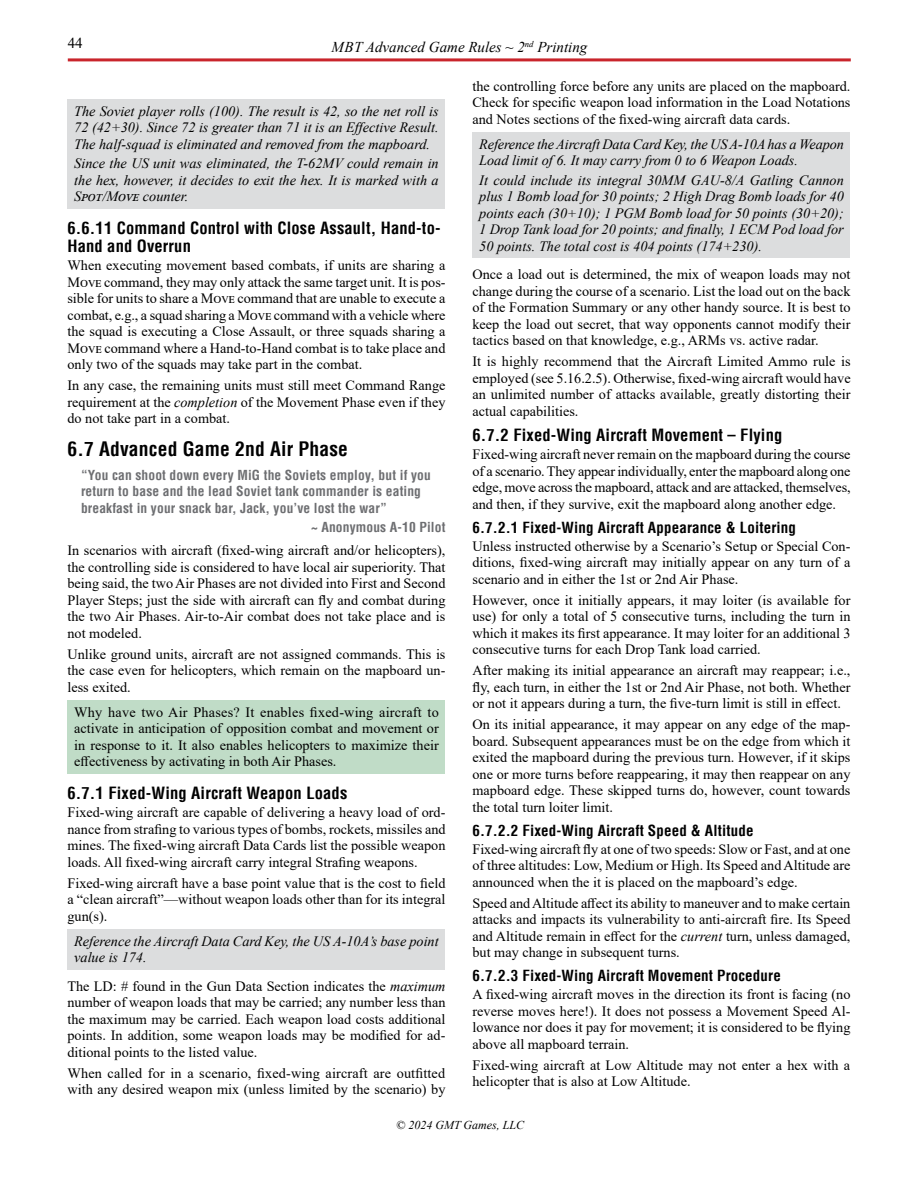
<style>
.page{position:relative;width:918px;height:1188px;background:#fff}
.page>*{position:absolute;margin:0;border:0;box-sizing:border-box;transform-origin:0 0}
.t1{font:700 condensed 19.5px "Helvetica LT";letter-spacing:.01em;color:#000}
.t2{font:700 condensed 16.5px/18px "Helvetica LT";letter-spacing:.01em;color:#000}
.t3{font:700 condensed 15px "Helvetica LT";letter-spacing:.01em;color:#000}
.t4{font:italic 15px "Times New Roman";color:#000}
.t5{font:15px "Times New Roman";color:#000}
.t6{font:14.25px/16.5px "Times New Roman";color:#000;text-align:justify}
.t7{font:italic 14.25px/16.5px "Times New Roman";color:#000;text-align:justify}
.t8{font:700 condensed 13.5px/16.5px "Helvetica LT";letter-spacing:.01em;color:#6d6e71}
.t9{font:italic 12px "Times New Roman";color:#000}
.s1{font-style:italic}
</style>
<div class="page">
<hr style="left:68px;top:58px;width:783px;height:3px;background:#c9252c">
<div style="left:68px;top:99px;width:378px;height:110px;background:#dcddde"></div>
<div style="left:68px;top:700px;width:378px;height:74px;background:#c0dcc7"></div>
<div style="left:68px;top:929px;width:378px;height:41px;background:#dcddde"></div>
<div style="left:472px;top:132px;width:378px;height:126px;background:#dcddde"></div>
<p class="t5" style="left:68px;top:32px;width:16px">44</p>
<p class="t4" style="left:331px;top:36px;width:257px">MBT Advanced Game Rules ~ 2<sup>nd</sup> Printing</p>
<p class="t7" style="left:74px;top:103px;width:366px">The Soviet player rolls (100). The result is 42, so the net roll is 72 (42+30). Since 72 is greater than 71 it is an Effective Result.<br>The half-squad is eliminated and removed from the mapboard.</p>
<p class="t7" style="left:74px;top:155px;width:366px">Since the US unit was eliminated, the T-62MV could remain in the hex, however, it decides to exit the hex. It is marked with a Spot/Move counter.</p>
<p class="t2" style="left:68px;top:219px;width:375px">6.6.11 Command Control with Close Assault, Hand-to-<br>Hand and Overrun</p>
<p class="t6" style="left:68px;top:257px;width:380px">When executing movement based combats, if units are sharing a Move command, they may only attack the same target unit. It is pos&shy;sible for units to share a Move command that are unable to execute a combat, e.g., a squad sharing a Move command with a vehicle where the squad is executing a Close Assault, or three squads sharing a Move command where a Hand-to-Hand combat is to take place and only two of the squads may take part in the combat.</p>
<p class="t6" style="left:67px;top:377px;width:380px">In any case, the remaining units must still meet Command Range requirement at the <span class="s1">completion</span> of the Movement Phase even if they do not take part in a combat.</p>
<h1 class="t1" style="left:68px;top:436px;width:282px">6.7 Advanced Game 2nd Air Phase</h1>
<p class="t8" style="left:81px;top:466px;width:351px">“You can shoot down every MiG the Soviets employ, but if you return to base and the lead Soviet tank commander is eating breakfast in your snack bar, Jack, you’ve lost the war”</p>
<p class="t8" style="left:311px;top:519px;width:136px">~ Anonymous A-10 Pilot</p>
<p class="t6" style="left:68px;top:542px;width:380px">In scenarios with aircraft (fixed-wing aircraft and/or helicopters), the controlling side is considered to have local air superiority. That being said, the two Air Phases are not divided into First and Second Player Steps; just the side with aircraft can fly and combat during the two Air Phases. Air-to-Air combat does not take place and is not modeled.</p>
<p class="t6" style="left:68px;top:645px;width:380px">Unlike ground units, aircraft are not assigned commands. This is the case even for helicopters, which remain on the mapboard un&shy;less exited.</p>
<p class="t6" style="left:74px;top:704px;width:366px">Why have two Air Phases? It enables fixed-wing aircraft to activate in anticipation of opposition combat and movement or in response to it. It also enables helicopters to maximize their effectiveness by activating in both Air Phases.</p>
<p class="t2" style="left:68px;top:784px;width:281px">6.7.1 Fixed-Wing Aircraft Weapon Loads</p>
<p class="t6" style="left:68px;top:804px;width:380px">Fixed-wing aircraft are capable of delivering a heavy load of ord&shy;nance from strafing to various types of bombs, rockets, missiles and mines. The fixed-wing aircraft Data Cards list the possible weapon loads. All fixed-wing aircraft carry integral Strafing weapons.</p>
<p class="t6" style="left:68px;top:874px;width:380px">Fixed-wing aircraft have a base point value that is the cost to field a “clean aircraft”—without weapon loads other than for its integral gun(s).</p>
<p class="t7" style="left:74px;top:933px;width:366px">Reference the Aircraft Data Card Key, the US A-10A’s base point value is 174.</p>
<p class="t6" style="left:67px;top:977px;width:380px">The LD: # found in the Gun Data Section indicates the <span class="s1">maximum </span>number of weapon loads that may be carried; any number less than the maximum may be carried. Each weapon load costs additional points. In addition, some weapon loads may be modified for ad&shy;ditional points to the listed value.</p>
<p class="t6" style="left:67px;top:1064px;width:380px">When called for in a scenario, fixed-wing aircraft are outfitted with any desired weapon mix (unless limited by the scenario) by</p>
<p class="t6" style="left:472px;top:77px;width:380px">the controlling force before any units are placed on the mapboard.<br>Check for specific weapon load information in the Load Notations and Notes sections of the fixed-wing aircraft data cards.</p>
<p class="t7" style="left:479px;top:136px;width:366px">Reference the Aircraft Data Card Key, the US A-10A has a Weapon<br>Load limit of 6. It may carry from 0 to 6 Weapon Loads.</p>
<p class="t7" style="left:479px;top:172px;width:366px">It could include its integral 30MM GAU-8/A Gatling Cannon plus 1 Bomb load for 30 points; 2 High Drag Bomb loads for 40 points each (30+10); 1 PGM Bomb load for 50 points (30+20); 1 Drop Tank load for 20 points; and finally, 1 ECM Pod load for 50 points. The total cost is 404 points (174+230).</p>
<p class="t6" style="left:472px;top:266px;width:380px">Once a load out is determined, the mix of weapon loads may not change during the course of a scenario. List the load out on the back of the Formation Summary or any other handy source. It is best to keep the load out secret, that way opponents cannot modify their tactics based on that knowledge, e.g., ARMs vs. active radar.</p>
<p class="t6" style="left:472px;top:353px;width:380px">It is highly recommend that the Aircraft Limited Ammo rule is employed (see 5.16.2.5). Otherwise, fixed-wing aircraft would have an unlimited number of attacks available, greatly distorting their actual capabilities.</p>
<p class="t2" style="left:472px;top:426px;width:311px">6.7.2 Fixed-Wing Aircraft Movement – Flying</p>
<p class="t6" style="left:472px;top:446px;width:380px">Fixed-wing aircraft never remain on the mapboard during the course of a scenario. They appear individually, enter the mapboard along one edge, move across the mapboard, attack and are attacked, themselves, and then, if they survive, exit the mapboard along another edge.</p>
<p class="t3" style="left:472px;top:518px;width:325px">6.7.2.1 Fixed-Wing Aircraft Appearance &amp; Loitering</p>
<p class="t6" style="left:472px;top:537px;width:380px">Unless instructed otherwise by a Scenario’s Setup or Special Con&shy;ditions, fixed-wing aircraft may initially appear on any turn of a scenario and in either the 1st or 2nd Air Phase.</p>
<p class="t6" style="left:472px;top:591px;width:380px">However, once it initially appears, it may loiter (is available for use) for only a total of 5 consecutive turns, including the turn in which it makes its first appearance. It may loiter for an additional 3 consecutive turns for each Drop Tank load carried.</p>
<p class="t6" style="left:472px;top:662px;width:380px">After making its initial appearance an aircraft may reappear; i.e., fly, each turn, in either the 1st or 2nd Air Phase, not both. Whether or not it appears during a turn, the five-turn limit is still in effect.</p>
<p class="t6" style="left:472px;top:716px;width:380px">On its initial appearance, it may appear on any edge of the map&shy;board. Subsequent appearances must be on the edge from which it exited the mapboard during the previous turn. However, if it skips one or more turns before reappearing, it may then reappear on any mapboard edge. These skipped turns do, however, count towards the total turn loiter limit.</p>
<p class="t3" style="left:472px;top:821px;width:283px">6.7.2.2 Fixed-Wing Aircraft Speed &amp; Altitude</p>
<p class="t6" style="left:472px;top:840px;width:380px">Fixed-wing aircraft fly at one of two speeds: Slow or Fast, and at one of three altitudes: Low, Medium or High. Its Speed and Altitude are announced when the it is placed on the mapboard’s edge.</p>
<p class="t6" style="left:472px;top:894px;width:380px">Speed and Altitude affect its ability to maneuver and to make certain attacks and impacts its vulnerability to anti-aircraft fire. Its Speed and Altitude remain in effect for the <span class="s1">current</span> turn, unless damaged, but may change in subsequent turns.</p>
<p class="t3" style="left:472px;top:966px;width:310px">6.7.2.3 Fixed-Wing Aircraft Movement Procedure</p>
<p class="t6" style="left:472px;top:986px;width:380px">A fixed-wing aircraft moves in the direction its front is facing (no reverse moves here!). It does not possess a Movement Speed Al&shy;lowance nor does it pay for movement; it is considered to be flying above all mapboard terrain.</p>
<p class="t6" style="left:472px;top:1056px;width:379px">Fixed-wing aircraft at Low Altitude may not enter a hex with a helicopter that is also at Low Altitude.</p>
<p class="t9" style="left:396px;top:1117px;width:129px">© 2024 GMT Games, LLC</p>
</div>
